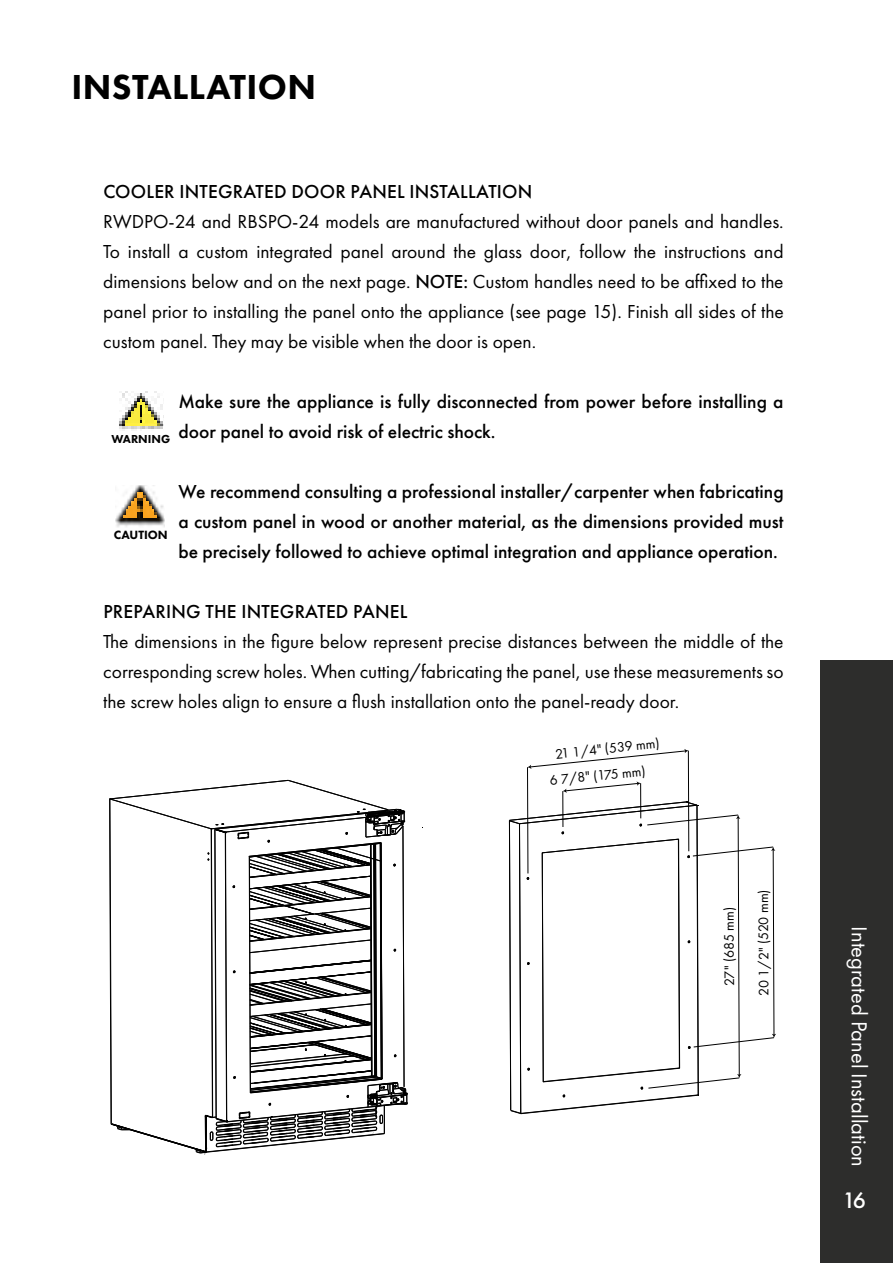
<style>
.page{position:relative;width:893px;height:1263px;background:#fff}
.page>*{position:absolute;margin:0;border:0;box-sizing:border-box;transform-origin:0 0}
.t1{font:800 36px "Futura PT";letter-spacing:.01em;color:#000}
.t2{font:500 23.25px "Futura PT";color:#fff}
.t3{font:22.5px "Futura PT";color:#fff}
.t4{font:19.5px/30px "Futura PT";color:#000;text-align:justify}
.t5{font:500 19.5px/30px "Futura PT";color:#000}
.t6{font:14.25px "Futura PT";letter-spacing:-.03em;color:#000}
.t7{font:800 12.45px "Futura PT";color:#000}
.t8{font:800 12px "Futura PT";color:#000}
.s1{font-weight:500}
</style>
<div class="page">
<div style="left:820px;top:659px;width:73px;height:604px;background:#2d2d2c"></div>
<img style="left:119px;top:392px;width:44px;height:38px">
<img style="left:116px;top:485px;width:48px;height:42px">
<svg style="left:109px;top:780px;width:299px;height:375px"></svg>
<svg style="left:509px;top:749px;width:267px;height:366px"></svg>
<h1 class="t1" style="left:72px;top:65px;width:246px">INSTALLATION</h1>
<p class="t5" style="left:103px;top:177px;width:430px">COOLER INTEGRATED DOOR PANEL INSTALLATION</p>
<p class="t4" style="left:103px;top:207px;width:682px">RWDPO-24 and RBSPO-24 models are manufactured without door panels and handles.<br>To install a custom integrated panel around the glass door, follow the instructions and dimensions below and on the next page. <span class="s1">NOTE:</span> Custom handles need to be affixed to the panel prior to installing the panel onto the appliance (see page 15). Finish all sides of the custom panel. They may be visible when the door is open.</p>
<p class="t8" style="left:111px;top:432px;width:60px">WARNING</p>
<p class="t5" style="left:178px;top:387px;width:607px">Make sure the appliance is fully disconnected from power before installing a door panel to avoid risk of electric shock.</p>
<p class="t7" style="left:114px;top:527px;width:55px">CAUTION</p>
<p class="t5" style="left:178px;top:477px;width:607px;text-align:justify">We recommend consulting a professional installer/carpenter when fabricating a custom panel in wood or another material, as the dimensions provided must be precisely followed to achieve optimal integration and appliance operation.</p>
<p class="t5" style="left:103px;top:597px;width:306px">PREPARING THE INTEGRATED PANEL</p>
<p class="t4" style="left:103px;top:627px;width:682px">The dimensions in the figure below represent precise distances between the middle of the corresponding screw holes. When cutting/fabricating the panel, use these measurements so the screw holes align to ensure a flush installation onto the panel-ready door.</p>
<p class="t6" style="left:555px;top:748px;width:106px;rotate:-6deg">21 1/4" (539 mm)</p>
<p class="t6" style="left:549px;top:774px;width:98px;rotate:-6deg">6 7/8" (175 mm)</p>
<p class="t6" style="left:723px;top:986px;width:80px;rotate:-90deg">27" (685 mm)</p>
<p class="t6" style="left:757px;top:996px;width:108px;rotate:-90deg">20 1/2" (520 mm)</p>
<p class="t3" style="left:869px;top:926px;width:242px;rotate:90deg">Integrated Panel Installation</p>
<p class="t2" style="left:842px;top:1190px;width:25px">16</p>
</div>
